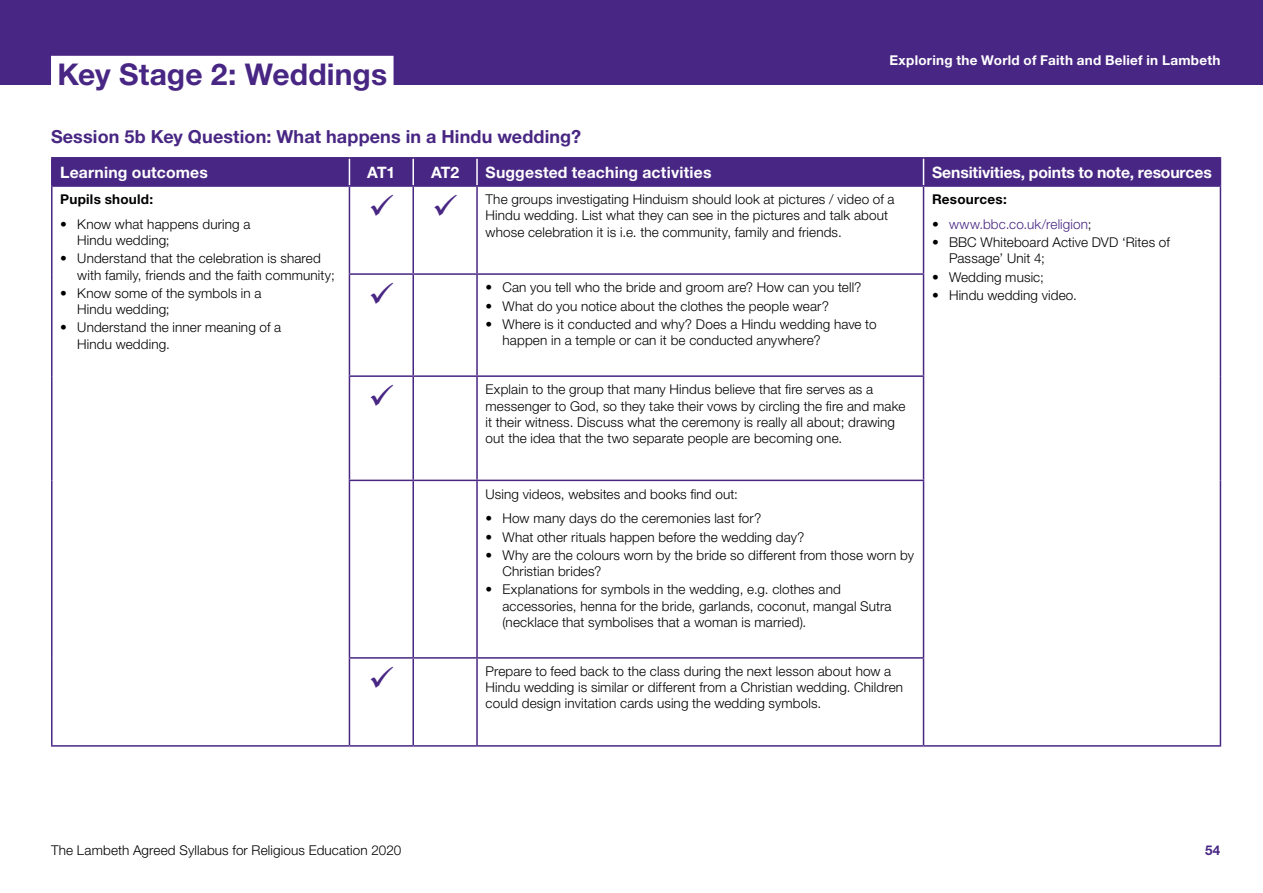
<style>
.page{position:relative;width:1263px;height:893px;background:#fff}
.page>*{position:absolute;margin:0;border:0;box-sizing:border-box;transform-origin:0 0}
.t1{font:700 30px "Helvetica Neue LT Std";letter-spacing:.005em;color:#482683}
.t2{font:700 18px "Helvetica Neue LT Std";letter-spacing:.005em;color:#482683}
.t3{font:700 15.75px "Helvetica Neue LT Std";letter-spacing:.005em;color:#fff}
.t4{font:300 13.5px/16.2px "Helvetica Neue LT Std";letter-spacing:.01em;color:#000}
.t5{font:700 13.5px "Helvetica Neue LT Std";letter-spacing:.02em;color:#fff}
.t6{font:300 13.5px "Helvetica Neue LT Std";letter-spacing:.01em;color:#482683}
.t7{font:700 13.5px "Helvetica Neue LT Std";letter-spacing:.015em;color:#000}
.t8{font:700 13.5px "Helvetica Neue LT Std";color:#482683}
.s1{color:#000}
</style>
<div class="page">
<div style="left:0;top:0;width:1263px;height:85px;background:#482683"></div>
<div style="left:51px;top:56px;width:342px;height:42px;background:#fff"></div>
<hr style="left:349px;top:187px;width:1px;height:86px;background:#482683">
<hr style="left:412px;top:187px;width:2px;height:86px;background:#482683">
<hr style="left:476px;top:187px;width:2px;height:86px;background:#482683">
<hr style="left:923px;top:187px;width:1px;height:86px;background:#482683">
<hr style="left:349px;top:273px;width:64px;height:2px;background:#482683">
<hr style="left:349px;top:275px;width:1px;height:100px;background:#482683">
<hr style="left:413px;top:273px;width:64px;height:2px;background:#482683">
<hr style="left:412px;top:275px;width:2px;height:100px;background:#482683">
<hr style="left:477px;top:273px;width:447px;height:2px;background:#482683">
<hr style="left:476px;top:275px;width:2px;height:100px;background:#482683">
<hr style="left:923px;top:275px;width:1px;height:100px;background:#482683">
<hr style="left:349px;top:375px;width:64px;height:2px;background:#482683">
<hr style="left:349px;top:377px;width:1px;height:103px;background:#482683">
<hr style="left:413px;top:375px;width:64px;height:2px;background:#482683">
<hr style="left:412px;top:377px;width:2px;height:103px;background:#482683">
<hr style="left:477px;top:375px;width:447px;height:2px;background:#482683">
<hr style="left:476px;top:377px;width:2px;height:103px;background:#482683">
<hr style="left:923px;top:377px;width:1px;height:103px;background:#482683">
<hr style="left:349px;top:480px;width:64px;height:1px;background:#482683">
<hr style="left:349px;top:481px;width:1px;height:176px;background:#482683">
<hr style="left:413px;top:480px;width:64px;height:1px;background:#482683">
<hr style="left:412px;top:481px;width:2px;height:176px;background:#482683">
<hr style="left:477px;top:480px;width:447px;height:1px;background:#482683">
<hr style="left:476px;top:481px;width:2px;height:176px;background:#482683">
<hr style="left:923px;top:481px;width:1px;height:176px;background:#482683">
<hr style="left:349px;top:657px;width:64px;height:2px;background:#482683">
<hr style="left:349px;top:659px;width:1px;height:86px;background:#482683">
<hr style="left:413px;top:657px;width:64px;height:2px;background:#482683">
<hr style="left:412px;top:659px;width:2px;height:86px;background:#482683">
<hr style="left:477px;top:657px;width:447px;height:2px;background:#482683">
<hr style="left:476px;top:659px;width:2px;height:86px;background:#482683">
<hr style="left:923px;top:659px;width:1px;height:86px;background:#482683">
<hr style="left:51px;top:187px;width:2px;height:87px;background:#482683">
<hr style="left:1220px;top:187px;width:1px;height:87px;background:#482683">
<hr style="left:51px;top:274px;width:2px;height:102px;background:#482683">
<hr style="left:1220px;top:274px;width:1px;height:102px;background:#482683">
<hr style="left:51px;top:376px;width:2px;height:104px;background:#482683">
<hr style="left:1220px;top:376px;width:1px;height:104px;background:#482683">
<hr style="left:51px;top:480px;width:2px;height:178px;background:#482683">
<hr style="left:1220px;top:480px;width:1px;height:178px;background:#482683">
<hr style="left:51px;top:658px;width:2px;height:87px;background:#482683">
<hr style="left:1220px;top:658px;width:1px;height:87px;background:#482683">
<hr style="left:51px;top:745px;width:298px;height:2px;background:#482683">
<hr style="left:349px;top:745px;width:64px;height:2px;background:#482683">
<hr style="left:413px;top:745px;width:64px;height:2px;background:#482683">
<hr style="left:477px;top:745px;width:446px;height:2px;background:#482683">
<hr style="left:923px;top:745px;width:298px;height:2px;background:#482683">
<hr style="left:51px;top:157px;width:298px;height:2px;background:#482683">
<hr style="left:51px;top:159px;width:2px;height:26px;background:#482683">
<hr style="left:349px;top:157px;width:64px;height:2px;background:#482683">
<hr style="left:413px;top:157px;width:64px;height:2px;background:#482683">
<hr style="left:477px;top:157px;width:446px;height:2px;background:#482683">
<hr style="left:51px;top:185px;width:298px;height:2px;background:#482683">
<hr style="left:349px;top:185px;width:64px;height:2px;background:#482683">
<hr style="left:413px;top:185px;width:64px;height:2px;background:#482683">
<hr style="left:477px;top:185px;width:446px;height:2px;background:#482683">
<hr style="left:923px;top:157px;width:298px;height:2px;background:#482683">
<div style="left:53px;top:158px;width:1168px;height:28px;background:#482683"></div>
<hr style="left:923px;top:185px;width:298px;height:2px;background:#482683">
<svg style="left:412px;top:194px;width:1px;height:22px"></svg>
<h1 class="t1" style="left:57px;top:56px;width:331px">Key Stage 2: Weddings</h1>
<h2 class="t2" style="left:51px;top:125px;width:532px">Session 5b Key Question: What happens in a Hindu wedding?</h2>
<p class="t5" style="left:889px;top:52px;width:332px">Exploring the World of Faith and Belief in Lambeth</p>
<p class="t3" style="left:60px;top:162px;width:149px">Learning outcomes</p>
<p class="t3" style="left:367px;top:162px;width:30px">AT1</p>
<p class="t3" style="left:431px;top:162px;width:30px">AT2</p>
<p class="t3" style="left:485px;top:162px;width:227px">Suggested teaching activities</p>
<p class="t3" style="left:932px;top:162px;width:281px">Sensitivities, points to note, resources</p>
<p class="t7" style="left:60px;top:191px;width:94px">Pupils should:</p>
<p class="t4" style="left:77px;top:216px;width:175px;text-indent:-17px">• Know what happens during a<br>Hindu wedding;</p>
<p class="t4" style="left:77px;top:250px;width:259px;text-indent:-17px">• Understand that the celebration is shared with family, friends and the faith community;</p>
<p class="t4" style="left:77px;top:285px;width:186px;text-indent:-17px">• Know some of the symbols in a<br>Hindu wedding;</p>
<p class="t4" style="left:77px;top:319px;width:206px;text-indent:-17px">• Understand the inner meaning of a<br>Hindu wedding.</p>
<p class="t4" style="left:485px;top:191px;width:411px">The groups investigating Hinduism should look at pictures / video of a<br>Hindu wedding. List what they can see in the pictures and talk about whose celebration it is i.e. the community, family and friends.</p>
<p class="t7" style="left:932px;top:191px;width:76px">Resources:</p>
<p class="t6" style="left:932px;top:216px;width:161px"><span class="s1">•</span> www.bbc.co.uk/religion<span class="s1">;</span></p>
<p class="t4" style="left:949px;top:234px;width:222px;text-indent:-17px">• BBC Whiteboard Active DVD ‘Rites of<br>Passage’ Unit 4;</p>
<p class="t4" style="left:932px;top:269px;width:113px">• Wedding music;</p>
<p class="t4" style="left:932px;top:287px;width:146px">• Hindu wedding video.</p>
<p class="t4" style="left:485px;top:279px;width:377px">• Can you tell who the bride and groom are? How can you tell?</p>
<p class="t4" style="left:485px;top:297px;width:345px">• What do you notice about the clothes the people wear?</p>
<p class="t4" style="left:502px;top:316px;width:376px;text-indent:-17px">• Where is it conducted and why? Does a Hindu wedding have to happen in a temple or can it be conducted anywhere?</p>
<p class="t4" style="left:485px;top:381px;width:421px">Explain to the group that many Hindus believe that fire serves as a messenger to God, so they take their vows by circling the fire and make it their witness. Discuss what the ceremony is really all about; drawing out the idea that the two separate people are becoming one.</p>
<p class="t4" style="left:485px;top:485px;width:254px">Using videos, websites and books find out:</p>
<p class="t4" style="left:485px;top:510px;width:277px">• How many days do the ceremonies last for?</p>
<p class="t4" style="left:485px;top:528px;width:320px">• What other rituals happen before the wedding day?</p>
<p class="t4" style="left:502px;top:547px;width:413px;text-indent:-17px">• Why are the colours worn by the bride so different from those worn by<br>Christian brides?</p>
<p class="t4" style="left:502px;top:581px;width:391px;text-indent:-17px">• Explanations for symbols in the wedding, e.g. clothes and accessories, henna for the bride, garlands, coconut, mangal Sutra (necklace that symbolises that a woman is married).</p>
<p class="t4" style="left:485px;top:663px;width:419px">Prepare to feed back to the class during the next lesson about how a<br>Hindu wedding is similar or different from a Christian wedding. Children could design invitation cards using the wedding symbols.</p>
<p class="t4" style="left:51px;top:842px;width:352px">The Lambeth Agreed Syllabus for Religious Education 2020</p>
<p class="t8" style="left:1205px;top:842px;width:17px">54</p>
</div>
